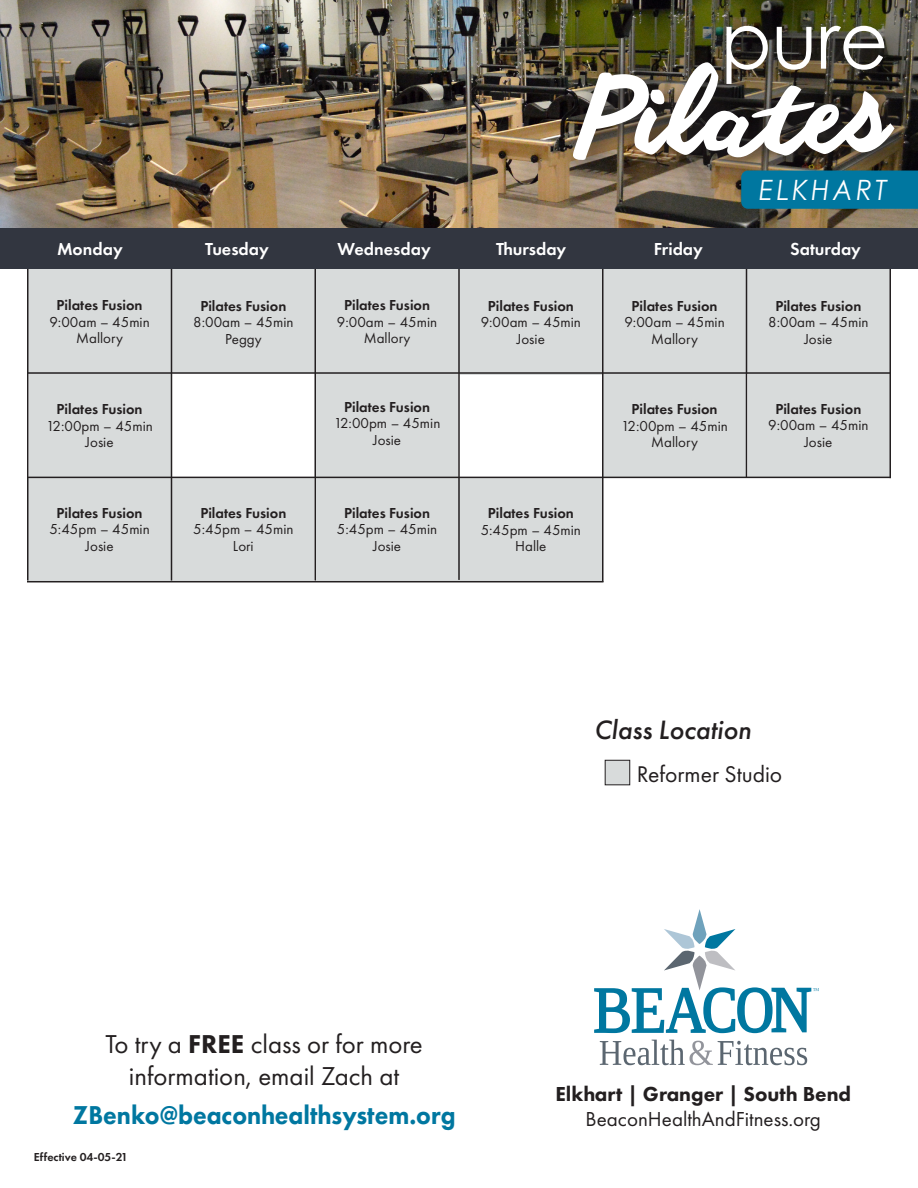
<style>
.page{position:relative;width:918px;height:1188px;background:#fff}
.page>*{position:absolute;margin:0;border:0;box-sizing:border-box;transform-origin:0 0}
.t1{font:100.5px "anothershabby";color:#fff;scale:.95 1}
.t2{font:78.75px "Century Gothic";color:#fff;scale:.95 1}
.t3{font:italic 28.05px "Century Gothic";letter-spacing:.125em;color:#fff;scale:.95 1}
.t4{font:italic 500 27.6px "Futura PT";color:#231f20}
.t5{font:26.85px/32.2px "Futura PT";color:#231f20;text-align:center}
.t6{font:800 26.85px "Futura PT";color:#0077a0;scale:.93 1}
.t7{font:23.55px "Futura PT";color:#231f20}
.t8{font:21px "Futura PT";color:#231f20}
.t9{font:800 21px "Futura PT";color:#231f20}
.t10{font:600 18px "Futura PT";color:#fff}
.t11{font:15px "Futura PT";color:#231f20}
.t12{font:600 15px "Futura PT";color:#231f20}
.t13{font:600 12px "Futura PT";color:#231f20}
.s1{font-weight:800}
</style>
<div class="page">
<div style="left:748px;top:372px;width:143px;height:105px;background:#d8dbdb"></div>
<div style="left:172px;top:262px;width:144px;height:111px;background:#d8dbdb"></div>
<div style="left:28px;top:262px;width:144px;height:111px;background:#d8dbdb"></div>
<div style="left:29px;top:373px;width:142px;height:104px;background:#d8dbdb"></div>
<div style="left:28px;top:477px;width:144px;height:104px;background:#d8dbdb"></div>
<div style="left:171px;top:477px;width:143px;height:104px;background:#d8dbdb"></div>
<div style="left:316px;top:477px;width:144px;height:104px;background:#d8dbdb"></div>
<div style="left:460px;top:477px;width:142px;height:104px;background:#d8dbdb"></div>
<div style="left:603px;top:373px;width:142px;height:104px;background:#d8dbdb"></div>
<div style="left:315px;top:373px;width:143px;height:104px;background:#d8dbdb"></div>
<div style="left:315px;top:262px;width:145px;height:111px;background:#d8dbdb"></div>
<div style="left:460px;top:256px;width:143px;height:118px;background:#d8dbdb"></div>
<div style="left:748px;top:269px;width:143px;height:105px;background:#d8dbdb"></div>
<div style="left:603px;top:262px;width:145px;height:112px;background:#d8dbdb"></div>
<hr style="left:171px;top:228px;width:1px;height:353px;background:#231f20">
<hr style="left:746px;top:228px;width:1px;height:250px;background:#231f20">
<hr style="left:315px;top:228px;width:1px;height:353px;background:#231f20">
<hr style="left:458px;top:228px;width:2px;height:352px;background:#231f20">
<hr style="left:602px;top:228px;width:1px;height:354px;background:#231f20">
<hr style="left:27px;top:249px;width:1px;height:332px;background:#231f20">
<hr style="left:890px;top:269px;width:1px;height:209px;background:#231f20">
<img style="left:0;top:0;width:575px;height:228px">
<img style="left:575px;top:0;width:343px;height:228px">
<div style="left:555px;top:7px;width:363px;height:181px;background:#231f20;opacity:.9"></div>
<div style="left:741px;top:171px;width:177px;height:38px;background:#0077a0"></div>
<div style="left:0;top:228px;width:918px;height:41px;background:#323640"></div>
<hr style="left:27px;top:372px;width:864px;height:2px;background:#231f20">
<hr style="left:27px;top:477px;width:864px;height:1px;background:#231f20">
<hr style="left:27px;top:581px;width:576px;height:1px;background:#231f20">
<div style="left:605px;top:760px;width:25px;height:25px;background:#d8dbdb"></div>
<div style="left:605px;top:760px;width:25px;height:25px;border:1px solid #231f20"></div>
<svg style="left:594px;top:909px;width:225px;height:124px"></svg>
<svg style="left:600px;top:1040px;width:207px;height:25px"></svg>
<p class="t2" style="left:721px;top:-15px;width:178px">pure</p>
<p class="t1" style="left:579px;top:60px;width:327px">Pilates</p>
<p class="t3" style="left:759px;top:170px;width:136px">ELKHART</p>
<p class="t10" style="left:57px;top:238px;width:67px">Monday</p>
<p class="t10" style="left:205px;top:238px;width:65px">Tuesday</p>
<p class="t10" style="left:338px;top:238px;width:95px">Wednesday</p>
<p class="t10" style="left:496px;top:238px;width:72px">Thursday</p>
<p class="t10" style="left:654px;top:238px;width:50px">Friday</p>
<p class="t10" style="left:790px;top:237px;width:72px">Saturday</p>
<p class="t12" style="left:57px;top:296px;width:88px">Pilates Fusion</p>
<p class="t11" style="left:49px;top:313px;width:102px">9:00am – 45min</p>
<p class="t11" style="left:76px;top:329px;width:48px">Mallory</p>
<p class="t12" style="left:57px;top:400px;width:88px">Pilates Fusion</p>
<p class="t11" style="left:46px;top:417px;width:108px">12:00pm – 45min</p>
<p class="t11" style="left:86px;top:433px;width:30px">Josie</p>
<p class="t12" style="left:57px;top:504px;width:88px">Pilates Fusion</p>
<p class="t11" style="left:49px;top:521px;width:102px">5:45pm – 45min</p>
<p class="t11" style="left:86px;top:537px;width:30px">Josie</p>
<p class="t12" style="left:200px;top:296px;width:88px">Pilates Fusion</p>
<p class="t11" style="left:193px;top:313px;width:102px">8:00am – 45min</p>
<p class="t11" style="left:225px;top:330px;width:38px">Peggy</p>
<p class="t12" style="left:200px;top:504px;width:88px">Pilates Fusion</p>
<p class="t11" style="left:193px;top:521px;width:102px">5:45pm – 45min</p>
<p class="t11" style="left:233px;top:537px;width:22px">Lori</p>
<p class="t12" style="left:344px;top:296px;width:88px">Pilates Fusion</p>
<p class="t11" style="left:337px;top:313px;width:102px">9:00am – 45min</p>
<p class="t11" style="left:364px;top:329px;width:48px">Mallory</p>
<p class="t12" style="left:344px;top:397px;width:88px">Pilates Fusion</p>
<p class="t11" style="left:334px;top:414px;width:108px">12:00pm – 45min</p>
<p class="t11" style="left:373px;top:431px;width:30px">Josie</p>
<p class="t12" style="left:344px;top:504px;width:88px">Pilates Fusion</p>
<p class="t11" style="left:337px;top:521px;width:102px">5:45pm – 45min</p>
<p class="t11" style="left:373px;top:537px;width:30px">Josie</p>
<p class="t12" style="left:488px;top:296px;width:88px">Pilates Fusion</p>
<p class="t11" style="left:481px;top:313px;width:102px">9:00am – 45min</p>
<p class="t11" style="left:517px;top:330px;width:30px">Josie</p>
<p class="t12" style="left:488px;top:504px;width:88px">Pilates Fusion</p>
<p class="t11" style="left:481px;top:521px;width:102px">5:45pm – 45min</p>
<p class="t11" style="left:515px;top:537px;width:33px">Halle</p>
<p class="t12" style="left:632px;top:296px;width:88px">Pilates Fusion</p>
<p class="t11" style="left:624px;top:313px;width:102px">9:00am – 45min</p>
<p class="t11" style="left:651px;top:330px;width:48px">Mallory</p>
<p class="t12" style="left:632px;top:400px;width:88px">Pilates Fusion</p>
<p class="t11" style="left:621px;top:417px;width:108px">12:00pm – 45min</p>
<p class="t11" style="left:651px;top:434px;width:48px">Mallory</p>
<p class="t12" style="left:775px;top:296px;width:88px">Pilates Fusion</p>
<p class="t11" style="left:768px;top:313px;width:102px">8:00am – 45min</p>
<p class="t11" style="left:804px;top:330px;width:30px">Josie</p>
<p class="t12" style="left:775px;top:399px;width:88px">Pilates Fusion</p>
<p class="t11" style="left:768px;top:416px;width:102px">9:00am – 45min</p>
<p class="t11" style="left:804px;top:433px;width:30px">Josie</p>
<p class="t4" style="left:594px;top:712px;width:159px">Class Location</p>
<p class="t7" style="left:637px;top:760px;width:147px">Reformer Studio</p>
<p class="t5" style="left:105px;top:1028px;width:319px">To try a <span class="s1">FREE</span> class or for more information, email Zach at</p>
<p class="t6" style="left:73px;top:1098px;width:413px">ZBenko@beaconhealthsystem.org</p>
<p class="t13" style="left:34px;top:1149px;width:96px">Effective 04-05-21</p>
<p class="t9" style="left:555px;top:1081px;width:297px">Elkhart | Granger | South Bend</p>
<p class="t8" style="left:586px;top:1107px;width:237px">BeaconHealthAndFitness.org</p>
</div>
